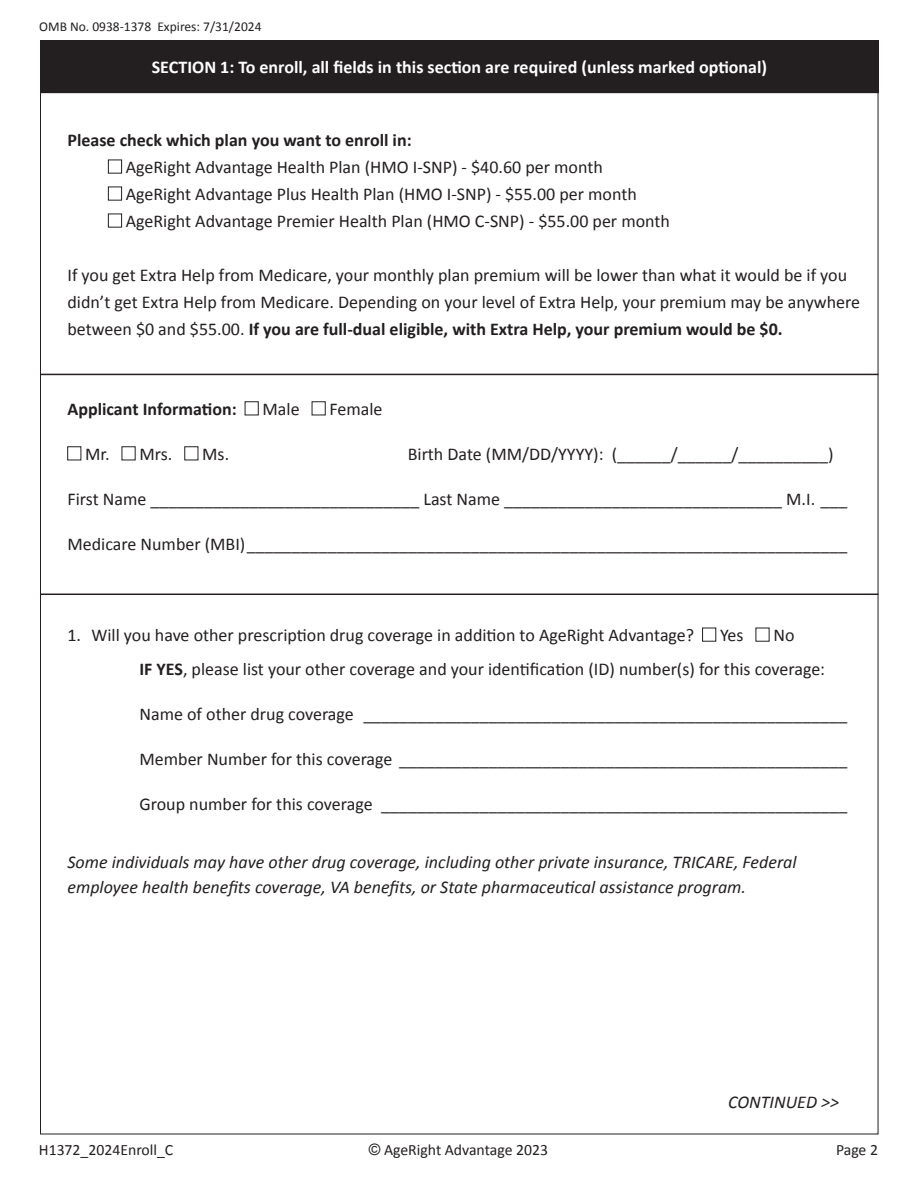
<style>
.page{position:relative;width:918px;height:1188px;background:#fff}
.page>*{position:absolute;margin:0;border:0;box-sizing:border-box;transform-origin:0 0}
.Body_Copy_9_11_5{font:18px/27px "Calibri";color:#231f20}
.Body_Copy_9_11_5-2{font:italic 18px/25.5px "Calibri";color:#231f20}
.t1{font:700 18px "Calibri";color:#fff}
.t2{font:700 18px "Calibri";color:#231f20}
.t3{font:15.75px "Calibri";color:#231f20}
.t4{font:13.5px "Calibri";color:#231f20}
.s1{font-weight:700}
.s2{font-family:"Arial"}
</style>
<div class="page">
<div style="left:41px;top:40px;width:837px;height:53px;background:#231f20"></div>
<div style="left:108px;top:160px;width:14px;height:13px;border:1px solid #231f20"></div>
<div style="left:108px;top:187px;width:14px;height:13px;border:1px solid #231f20"></div>
<div style="left:108px;top:214px;width:14px;height:13px;border:1px solid #231f20"></div>
<hr style="left:40px;top:374px;width:838px;height:1px;background:#231f20">
<hr style="left:41px;top:594px;width:837px;height:1px;background:#231f20">
<div style="left:702px;top:628px;width:14px;height:13px;border:1px solid #231f20"></div>
<p class="t4" style="left:39px;top:18px;width:224px">OMB No. 0938-1378 Expires: 7/31/2024</p>
<p class="t1" style="left:152px;top:55px;width:617px">SECTION 1: To enroll, all fields in this section are required (unless marked optional)</p>
<p class="t2" style="left:68px;top:128px;width:346px">Please check which plan you want to enroll in:</p>
<p class="Body_Copy_9_11_5" style="left:126px;top:153px;width:478px">AgeRight Advantage Health Plan (HMO I-SNP) - $40.60 per month</p>
<p class="Body_Copy_9_11_5" style="left:126px;top:180px;width:512px">AgeRight Advantage Plus Health Plan (HMO I-SNP) - $55.00 per month</p>
<p class="Body_Copy_9_11_5" style="left:126px;top:207px;width:546px">AgeRight Advantage Premier Health Plan (HMO C-SNP) - $55.00 per month</p>
<p class="Body_Copy_9_11_5" style="left:68px;top:261px;width:794px">If you get Extra Help from Medicare, your monthly plan premium will be lower than what it would be if you didn’t get Extra Help from Medicare. Depending on your level of Extra Help, your premium may be anywhere between $0 and $55.00. <span class="s1">If you are full-dual eligible, with Extra Help, your premium would be $0.</span></p>
<p class="t2" style="left:68px;top:396px;width:171px">Applicant Information:</p>
<p class="Body_Copy_9_11_5" style="left:263px;top:395px;width:39px">Male</p>
<p class="Body_Copy_9_11_5" style="left:330px;top:395px;width:55px">Female</p>
<p class="Body_Copy_9_11_5" style="left:85px;top:440px;width:26px">Mr.</p>
<p class="Body_Copy_9_11_5" style="left:139px;top:440px;width:34px">Mrs.</p>
<p class="Body_Copy_9_11_5" style="left:202px;top:440px;width:28px">Ms.</p>
<p class="Body_Copy_9_11_5" style="left:408px;top:440px;width:427px">Birth Date (MM/DD/YYYY): (______/______/__________)</p>
<p class="Body_Copy_9_11_5" style="left:68px;top:485px;width:781px">First Name ______________________________ Last Name _______________________________ M.I. ___</p>
<p class="Body_Copy_9_11_5" style="left:68px;top:530px;width:781px">Medicare Number (MBI)___________________________________________________________________</p>
<p class="Body_Copy_9_11_5" style="left:68px;top:621px;width:628px">1. Will you have other prescription drug coverage in addition to AgeRight Advantage?</p>
<p class="Body_Copy_9_11_5" style="left:720px;top:621px;width:25px">Yes</p>
<p class="Body_Copy_9_11_5" style="left:773px;top:621px;width:23px">No</p>
<p class="Body_Copy_9_11_5" style="left:140px;top:655px;width:687px"><span class="s1">IF YES</span>, please list your other coverage and your identification (ID) number(s) for this coverage:</p>
<p class="Body_Copy_9_11_5" style="left:140px;top:700px;width:709px">Name of other drug coverage ______________________________________________________</p>
<p class="Body_Copy_9_11_5" style="left:140px;top:745px;width:709px">Member Number for this coverage __________________________________________________</p>
<p class="Body_Copy_9_11_5" style="left:140px;top:790px;width:709px">Group number for this coverage ____________________________________________________</p>
<p class="Body_Copy_9_11_5-2" style="left:68px;top:848px;width:731px">Some individuals may have other drug coverage, including other private insurance, TRICARE, Federal employee health benefits coverage, VA benefits, or State pharmaceutical assistance program.</p>
<p class="Body_Copy_9_11_5-2" style="left:728px;top:1089px;width:112px">CONTINUED &gt;&gt;</p>
<p class="t3" style="left:39px;top:1140px;width:136px">H1372_2024Enroll_C</p>
<p class="t3" style="left:369px;top:1140px;width:181px"><span class="s2">©</span> AgeRight Advantage 2023</p>
<p class="t3" style="left:836px;top:1140px;width:44px">Page 2</p>
</div>
